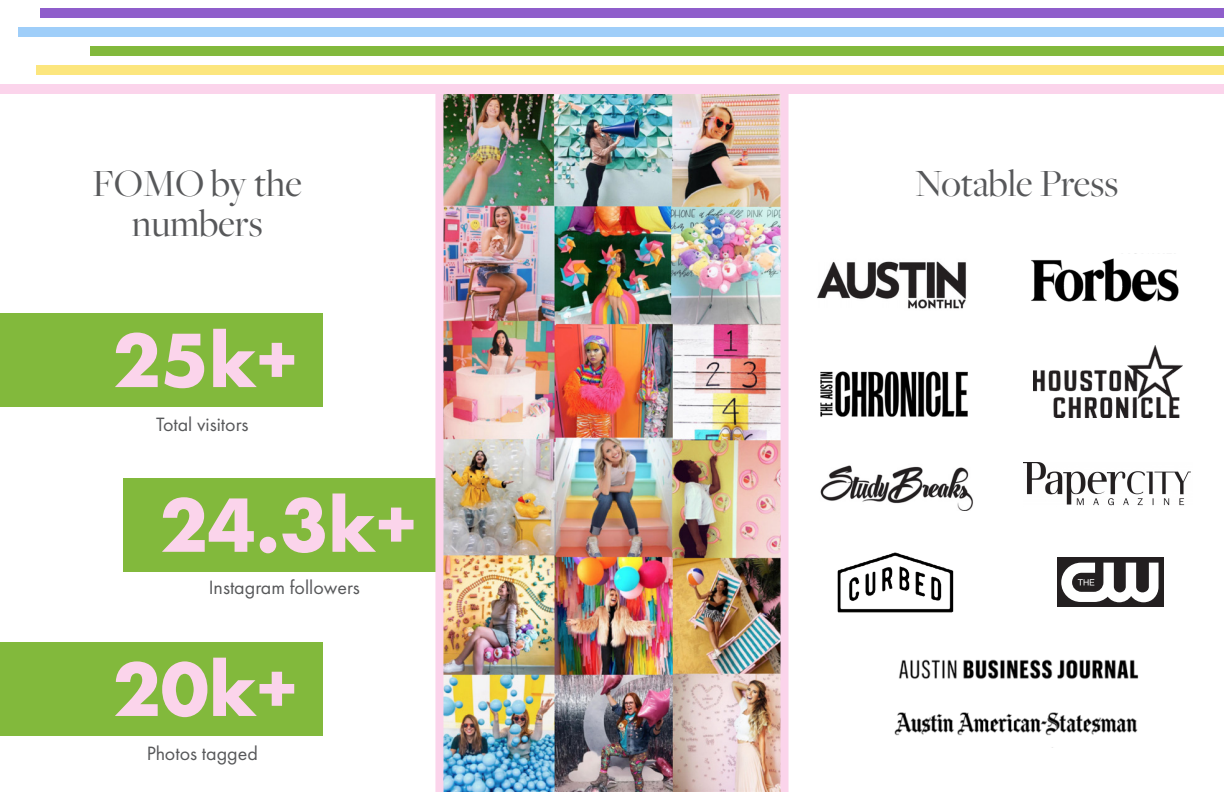
<style>
.page{position:relative;width:1224px;height:792px;background:#fff}
.page>*{position:absolute;margin:0;border:0;box-sizing:border-box;transform-origin:0 0}
.t1{font:700 80px "Futura PT";color:#fbd4eb}
.t2{font:40px/40px "Freight Big Pro";color:#57585a;text-align:center}
.t3{font:20px "Futura PT";color:#57585a}
</style>
<div class="page">
<div style="left:0;top:313px;width:323px;height:94px;background:#82b93c"></div>
<div style="left:0;top:642px;width:323px;height:94px;background:#82b93c"></div>
<div style="left:123px;top:478px;width:323px;height:94px;background:#82b93c"></div>
<img style="left:435px;top:93px;width:354px;height:699px">
<img style="left:837px;top:552px;width:117px;height:61px">
<div style="left:1057px;top:557px;width:107px;height:50px;background:#231f20"></div>
<svg style="left:1061px;top:563px;width:98px;height:39px"></svg>
<img style="left:1024px;top:462px;width:167px;height:44px">
<img style="left:817px;top:261px;width:149px;height:48px">
<img style="left:820px;top:465px;width:153px;height:46px">
<img style="left:820px;top:371px;width:148px;height:46px">
<img style="left:1031px;top:258px;width:148px;height:44px">
<img style="left:898px;top:659px;width:241px;height:20px">
<img style="left:894px;top:712px;width:244px;height:36px">
<img style="left:1033px;top:345px;width:150px;height:72px">
<div style="left:40px;top:9px;width:1184px;height:9px;background:#8f5ecb"></div>
<div style="left:18px;top:28px;width:1206px;height:9px;background:#9fcef9"></div>
<div style="left:90px;top:46px;width:1134px;height:10px;background:#82b93c"></div>
<div style="left:36px;top:65px;width:1188px;height:10px;background:#fce67e"></div>
<div style="left:0;top:84px;width:1224px;height:9px;background:#fbd4eb"></div>
<h2 class="t2" style="left:92px;top:162px;width:211px">FOMO by the numbers</h2>
<h2 class="t2" style="left:915px;top:162px;width:205px">Notable Press</h2>
<h1 class="t1" style="left:113px;top:309px;width:186px">25k+</h1>
<p class="t3" style="left:156px;top:412px;width:94px">Total visitors</p>
<h1 class="t1" style="left:160px;top:473px;width:258px">24.3k+</h1>
<p class="t3" style="left:209px;top:576px;width:153px">Instagram followers</p>
<h1 class="t1" style="left:113px;top:638px;width:186px">20k+</h1>
<p class="t3" style="left:147px;top:741px;width:113px">Photos tagged</p>
</div>
